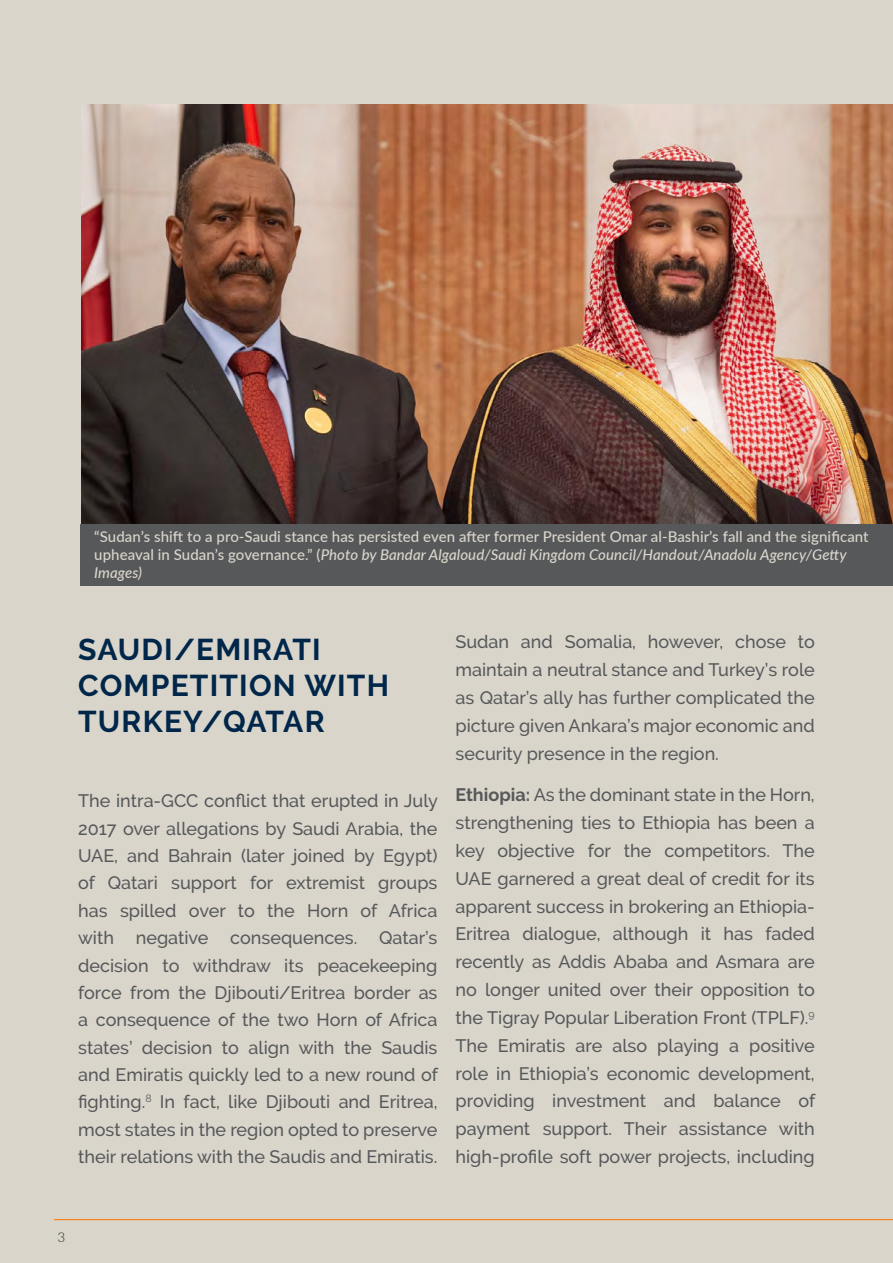
<style>
.page{position:relative;width:893px;height:1263px;background:#d9d5cb}
.page>*{position:absolute;margin:0;border:0;box-sizing:border-box;transform-origin:0 0}
.Subheading_-_Align_L{font:700 30px/36.3px "Raleway";letter-spacing:.04em;color:#002649}
.Body_Text_-_Align_Le{font:500 18px/27.9px "Raleway";color:#57585a;text-align:justify}
.TOC_Entry_Text{font:500 14.85px/18px "Lato";letter-spacing:.005em;color:#d9d5cb}
.t1{font:300 13.5px "Lato";color:#262825}
.s1{font-style:italic}
.s2{font-weight:700}
</style>
<div class="page">
<img style="left:82px;top:105px;width:811px;height:420px">
<hr style="left:54px;top:1219px;width:839px;height:1px;background:#ff7200">
<div style="left:81px;top:525px;width:812px;height:61px;background:#57585a"></div>
<p class="TOC_Entry_Text" style="left:94px;top:526px;width:776px">“Sudan’s shift to a pro-Saudi stance has persisted even after former President Omar al-Bashir’s fall and the significant upheaval in Sudan’s governance.” (<span class="s1">Photo by Bandar Algaloud/Saudi Kingdom Council/Handout/Anadolu Agency/Getty<br>Images)</span></p>
<p class="Subheading_-_Align_L" style="left:78px;top:631px;width:312px">SAUDI/EMIRATI<br>COMPETITION WITH<br>TURKEY/QATAR</p>
<p class="Body_Text_-_Align_Le" style="left:78px;top:787px;width:361px;line-height:27.3px">The intra-GCC conflict that erupted in July 2017 over allegations by Saudi Arabia, the UAE, and Bahrain (later joined by Egypt) of Qatari support for extremist groups has spilled over to the Horn of Africa with negative consequences. Qatar’s decision to withdraw its peacekeeping force from the Djibouti/Eritrea border as a consequence of the two Horn of Africa states’ decision to align with the Saudis and Emiratis quickly led to a new round of fighting.<sup>8</sup> In fact, like Djibouti and Eritrea, most states in the region opted to preserve their relations with the Saudis and Emiratis.</p>
<p class="Body_Text_-_Align_Le" style="left:455px;top:628px;width:361px">Sudan and Somalia, however, chose to maintain a neutral stance and Turkey’s role as Qatar’s ally has further complicated the picture given Ankara’s major economic and security presence in the region.</p>
<p class="Body_Text_-_Align_Le" style="left:455px;top:781px;width:361px"><span class="s2">Ethiopia:</span> As the dominant state in the Horn, strengthening ties to Ethiopia has been a key objective for the competitors. The UAE garnered a great deal of credit for its apparent success in brokering an Ethiopia-Eritrea dialogue, although it has faded recently as Addis Ababa and Asmara are no longer united over their opposition to the Tigray Popular Liberation Front (TPLF).<sup>9<br></sup>The Emiratis are also playing a positive role in Ethiopia’s economic development, providing investment and balance of payment support. Their assistance with high-profile soft power projects, including</p>
<p class="t1" style="left:58px;top:1228px;width:9px">3</p>
</div>
